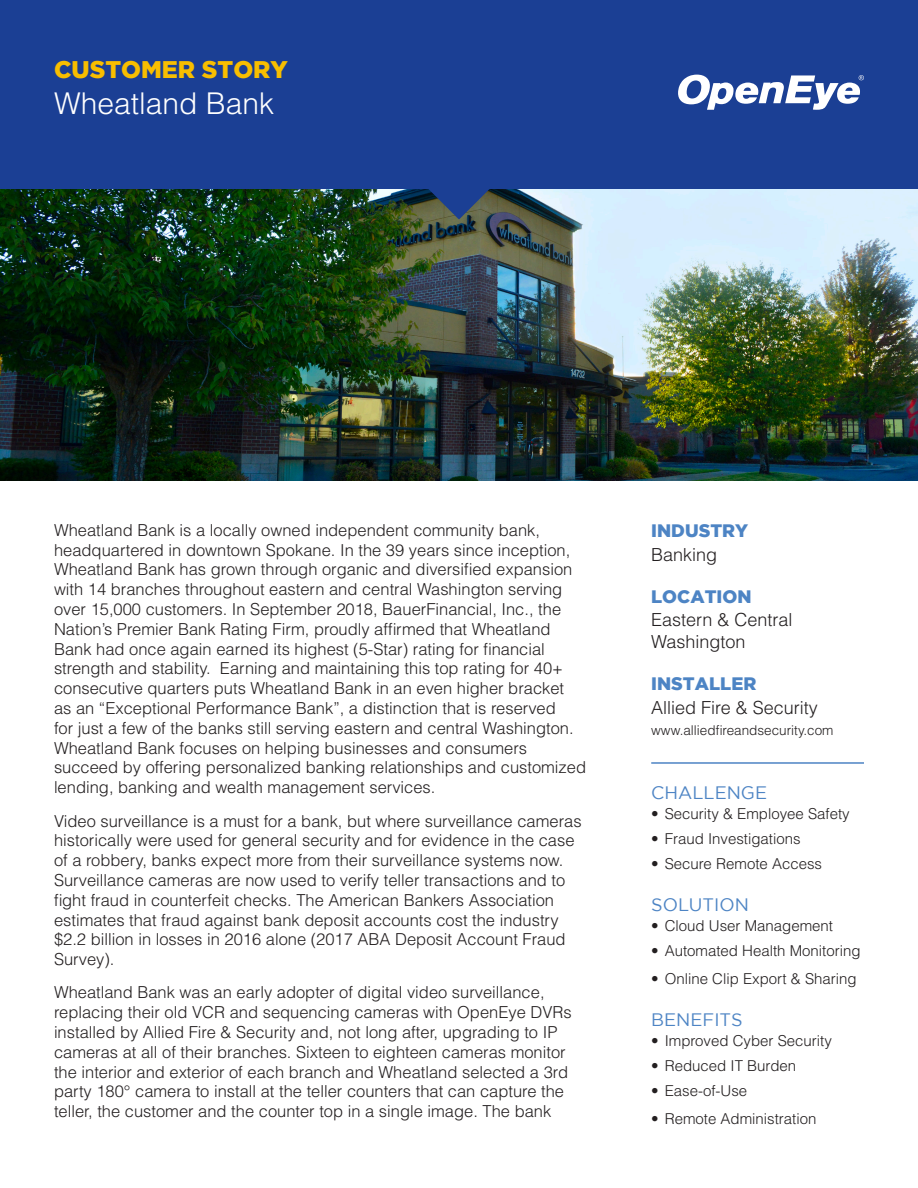
<style>
.page{position:relative;width:918px;height:1188px;background:#fff}
.page>*{position:absolute;margin:0;border:0;box-sizing:border-box;transform-origin:0 0}
.t1{font:300 30px "Helvetica";color:#fff}
.t2{font:900 24px "Gotham";color:#f8be00}
.t3{font:300 18px/21.6px "Helvetica";color:#231f20}
.t4{font:900 18px "Gotham";color:#4d84c4}
.t5{font:18px "Gotham";color:#4d84c4}
.Body_text{font:300 16.5px/19.8px "Helvetica";color:#231f20}
.t6{font:300 15px "Helvetica";color:#231f20}
.t7{font:300 13.5px "Helvetica";color:#231f20}
</style>
<div class="page">
<img style="left:0;top:189px;width:918px;height:292px">
<div style="left:0;top:0;width:918px;height:189px;background:#1b3f94"></div>
<svg style="left:428px;top:189px;width:62px;height:31px;background:#3d516c"></svg>
<svg style="left:678px;top:75px;width:186px;height:35px"></svg>
<hr style="left:651px;top:762px;width:213px;height:2px;background:#4d84c4">
<p class="t2" style="left:54px;top:56px;width:235px">CUSTOMER STORY</p>
<p class="t1" style="left:54px;top:85px;width:222px">Wheatland Bank</p>
<p class="Body_text" style="left:54px;top:520px;width:534px">Wheatland Bank is a locally owned independent community bank, headquartered in downtown Spokane. In the 39 years since inception, Wheatland Bank has grown through organic and diversified expansion with 14 branches throughout eastern and central Washington serving over 15,000 customers. In September 2018, BauerFinancial, Inc., the Nation’s Premier Bank Rating Firm, proudly affirmed that Wheatland Bank had once again earned its highest (5-Star) rating for financial strength and stability. Earning and maintaining this top rating for 40+ consecutive quarters puts Wheatland Bank in an even higher bracket<br>as an “Exceptional Performance Bank”, a distinction that is reserved<br>for just a few of the banks still serving eastern and central Washington.<br>Wheatland Bank focuses on helping businesses and consumers succeed by offering personalized banking relationships and customized lending, banking and wealth management services.</p>
<p class="Body_text" style="left:54px;top:811px;width:529px">Video surveillance is a must for a bank, but where surveillance cameras historically were used for general security and for evidence in the case of a robbery, banks expect more from their surveillance systems now.<br>Surveillance cameras are now used to verify teller transactions and to fight fraud in counterfeit checks. The American Bankers Association estimates that fraud against bank deposit accounts cost the industry $2.2 billion in losses in 2016 alone (2017 ABA Deposit Account Fraud Survey).</p>
<p class="Body_text" style="left:54px;top:983px;width:519px">Wheatland Bank was an early adopter of digital video surveillance, replacing their old VCR and sequencing cameras with OpenEye DVRs installed by Allied Fire &amp; Security and, not long after, upgrading to IP cameras at all of their branches. Sixteen to eighteen cameras monitor the interior and exterior of each branch and Wheatland selected a 3rd party 180° camera to install at the teller counters that can capture the teller, the customer and the counter top in a single image. The bank</p>
<p class="t4" style="left:651px;top:520px;width:99px">INDUSTRY</p>
<p class="t3" style="left:651px;top:543px;width:68px">Banking</p>
<p class="t4" style="left:651px;top:586px;width:102px">LOCATION</p>
<p class="t3" style="left:651px;top:609px;width:143px">Eastern &amp; Central<br>Washington</p>
<p class="t4" style="left:651px;top:673px;width:107px">INSTALLER</p>
<p class="t3" style="left:651px;top:696px;width:168px">Allied Fire &amp; Security</p>
<p class="t7" style="left:651px;top:722px;width:184px">www.alliedfireandsecurity.com</p>
<p class="t5" style="left:651px;top:782px;width:117px">CHALLENGE</p>
<p class="t6" style="left:651px;top:804px;width:200px">• Security &amp; Employee Safety</p>
<p class="t6" style="left:651px;top:829px;width:151px">• Fraud Investigations</p>
<p class="t6" style="left:651px;top:855px;width:172px">• Secure Remote Access</p>
<p class="t5" style="left:651px;top:895px;width:99px">SOLUTION</p>
<p class="t6" style="left:651px;top:917px;width:183px">• Cloud User Management</p>
<p class="t6" style="left:651px;top:941px;width:211px">• Automated Health Monitoring</p>
<p class="t6" style="left:651px;top:970px;width:207px">• Online Clip Export &amp; Sharing</p>
<p class="t5" style="left:651px;top:1010px;width:93px">BENEFITS</p>
<p class="t6" style="left:651px;top:1032px;width:182px">• Improved Cyber Security</p>
<p class="t6" style="left:651px;top:1056px;width:146px">• Reduced IT Burden</p>
<p class="t6" style="left:651px;top:1081px;width:98px">• Ease-of-Use</p>
<p class="t6" style="left:651px;top:1110px;width:167px">• Remote Administration</p>
</div>
